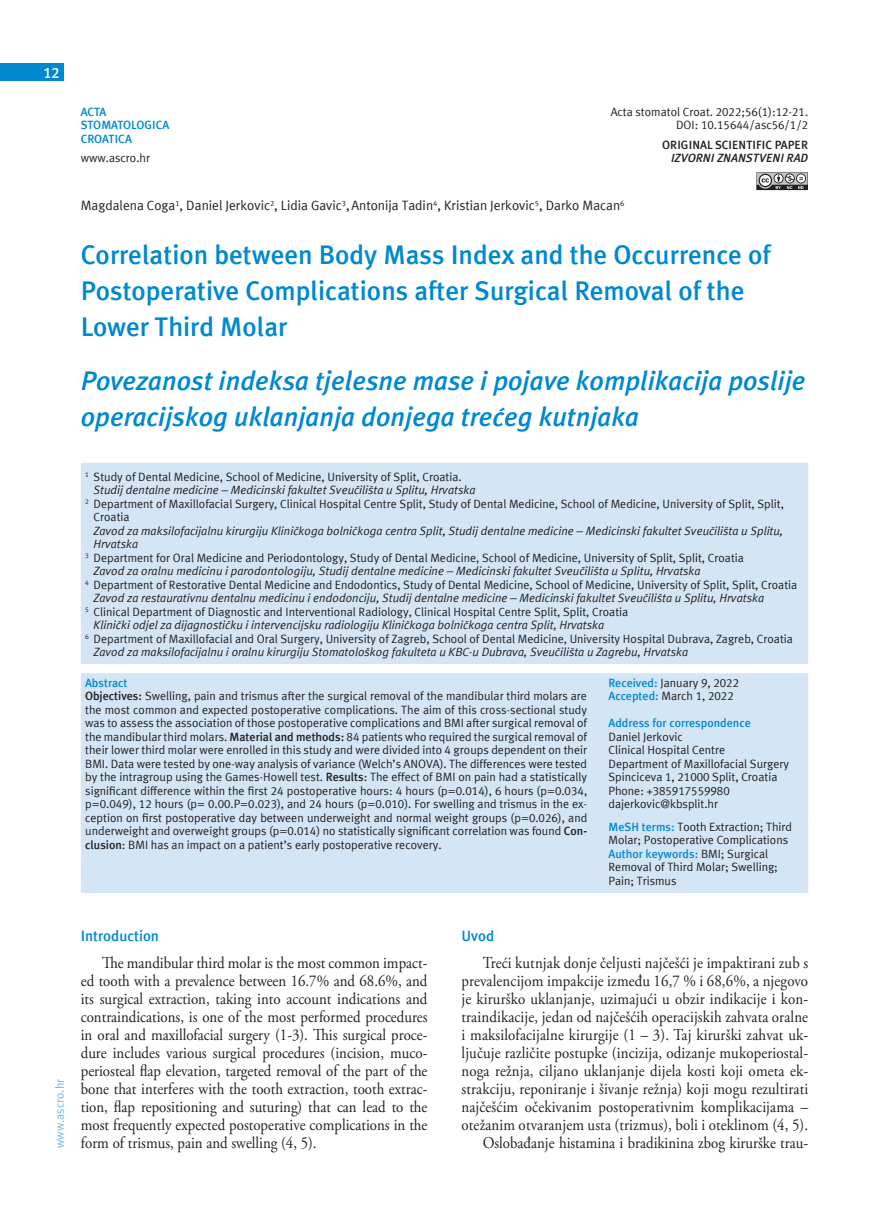
<style>
.page{position:relative;width:872px;height:1212px;background:#fff}
.page>*{position:absolute;margin:0;border:0;box-sizing:border-box;transform-origin:0 0}
.t1{font:700 27px/36px "Meta ASC";color:#0089cf}
.t2{font:italic 700 27px/36px "Meta ASC";color:#0089cf}
.t3{font:16.5px/18px "Adobe Garamond Pro";letter-spacing:.01em;color:#231f20;text-align:right;scale:.9 1}
.t4{font:700 15px "Meta ASC";color:#0089cf}
.t5{font:700 15px "Meta ASC";color:#fff}
.t6{font:13.5px "Meta ASC";color:#231f20}
.t7{font:12px/13.5px "Meta ASC";color:#231f20}
.t8{font:italic 12px "Meta ASC";color:#231f20}
.t9{font:700 12px/13.5px "Meta ASC";color:#0089cf}
.t10{font:700 12px "Meta ASC";letter-spacing:.005em;color:#231f20}
.t11{font:italic 700 12px "Meta ASC";letter-spacing:.005em;color:#231f20}
.t12{font:12px "Meta ASC";color:#77b6e4}
.s1{font-weight:700;color:#0089cf}
.s2{font-weight:700}
</style>
<div class="page">
<div style="left:0;top:64px;width:64px;height:17px;background:#0089cf"></div>
<div style="left:81px;top:463px;width:727px;height:430px;background:#d4e6f6"></div>
<div style="left:81px;top:665px;width:727px;height:8px;background:#fff"></div>
<svg style="left:756px;top:172px;width:52px;height:18px"></svg>
<p class="t5" style="left:43px;top:64px;width:18px">12</p>
<p class="t7" style="left:611px;top:105px;width:199px;text-align:right">Acta stomatol Croat. 2022;56(1):12-21.<br>DOI: 10.15644/asc56/1/2</p>
<p class="t10" style="left:662px;top:138px;width:147px">ORIGINAL SCIENTIFIC PAPER</p>
<p class="t11" style="left:671px;top:151px;width:139px">IZVORNI ZNANSTVENI RAD</p>
<p class="t6" style="left:81px;top:198px;width:545px">Magdalena Coga<sup>1</sup>, Daniel Jerkovic<sup>2</sup>, Lidia Gavic<sup>3</sup>,Antonija Tadin<sup>4</sup>, Kristian Jerkovic<sup>5</sup>, Darko Macan<sup>6</sup></p>
<h1 class="t1" style="left:81px;top:237px;width:691px">Correlation between Body Mass Index and the Occurrence of<br>Postoperative Complications after Surgical Removal of the<br>Lower Third Molar</h1>
<h1 class="t2" style="left:81px;top:363px;width:726px">Povezanost indeksa tjelesne mase i pojave komplikacija poslije operacijskog uklanjanja donjega trećeg kutnjaka</h1>
<p class="t9" style="left:81px;top:105px;width:90px">ACTA<br>STOMATOLOGICA<br>CROATICA</p>
<p class="t7" style="left:81px;top:151px;width:71px">www.ascro.hr</p>
<p class="t7" style="left:85px;top:470px;width:378px"><sup>1</sup> Study of Dental Medicine, School of Medicine, University of Split, Croatia.</p>
<p class="t8" style="left:94px;top:483px;width:383px">Studij dentalne medicine – Medicinski fakultet Sveučilišta u Splitu, Hrvatska</p>
<p class="t7" style="left:85px;top:497px;width:700px"><sup>2</sup> Department of Maxillofacial Surgery, Clinical Hospital Centre Split, Study of Dental Medicine, School of Medicine, University of Split, Split,</p>
<p class="t7" style="left:94px;top:510px;width:38px">Croatia</p>
<p class="t8" style="left:94px;top:524px;width:691px">Zavod za maksilofacijalnu kirurgiju Kliničkoga bolničkoga centra Split, Studij dentalne medicine – Medicinski fakultet Sveučilišta u Splitu,</p>
<p class="t8" style="left:94px;top:537px;width:46px">Hrvatska</p>
<p class="t7" style="left:85px;top:551px;width:660px"><sup>3</sup> Department for Oral Medicine and Periodontology, Study of Dental Medicine, School of Medicine, University of Split, Split, Croatia</p>
<p class="t8" style="left:94px;top:564px;width:608px">Zavod za oralnu medicinu i parodontologiju, Studij dentalne medicine – Medicinski fakultet Sveučilišta u Splitu, Hrvatska</p>
<p class="t7" style="left:85px;top:578px;width:713px"><sup>4</sup> Department of Restorative Dental Medicine and Endodontics, Study of Dental Medicine, School of Medicine, University of Split, Split, Croatia</p>
<p class="t8" style="left:94px;top:591px;width:672px">Zavod za restaurativnu dentalnu medicinu i endodonciju, Studij dentalne medicine – Medicinski fakultet Sveučilišta u Splitu, Hrvatska</p>
<p class="t7" style="left:85px;top:605px;width:544px"><sup>5</sup> Clinical Department of Diagnostic and Interventional Radiology, Clinical Hospital Centre Split, Split, Croatia</p>
<p class="t8" style="left:94px;top:618px;width:512px">Klinički odjel za dijagnostičku i intervencijsku radiologiju Kliničkoga bolničkoga centra Split, Hrvatska</p>
<p class="t7" style="left:85px;top:632px;width:709px"><sup>6</sup> Department of Maxillofacial and Oral Surgery, University of Zagreb, School of Dental Medicine, University Hospital Dubrava, Zagreb, Croatia</p>
<p class="t8" style="left:94px;top:645px;width:596px">Zavod za maksilofacijalnu i oralnu kirurgiju Stomatološkog fakulteta u KBC-u Dubrava, Sveučilišta u Zagrebu, Hrvatska</p>
<p class="t7" style="left:85px;top:676px;width:503px"><span class="s1">Abstract<br></span><span class="s2">Objectives:</span> Swelling, pain and trismus after the surgical removal of the mandibular third molars are the most common and expected postoperative complications. The aim of this cross-sectional study was to assess the association of those postoperative complications and BMI after surgical removal of the mandibular third molars. <span class="s2">Material and methods:</span> 84 patients who required the surgical removal of their lower third molar were enrolled in this study and were divided into 4 groups dependent on their BMI. Data were tested by one-way analysis of variance (Welch’s ANOVA). The differences were tested by the intragroup using the Games-Howell test. <span class="s2">Results</span>: The effect of BMI on pain had a statistically significant difference within the first 24 postoperative hours: 4 hours (p=0.014), 6 hours (p=0.034, p=0.049), 12 hours (p= 0.00.P=0.023), and 24 hours (p=0.010). For swelling and trismus in the ex&shy;ception on first postoperative day between underweight and normal weight groups (p=0.026), and underweight and overweight groups (p=0.014) no statistically significant correlation was found <span class="s2">Con&shy;clusion</span>: BMI has an impact on a patient’s early postoperative recovery.</p>
<p class="t7" style="left:608px;top:676px;width:132px"><span class="s1">Received:</span> January 9, 2022<br><span class="s1">Accepted:</span> March 1, 2022</p>
<p class="t9" style="left:608px;top:716px;width:144px">Address for correspondence</p>
<p class="t7" style="left:608px;top:730px;width:182px">Daniel Jerkovic<br>Clinical Hospital Centre<br>Department of Maxillofacial Surgery<br>Spinciceva 1, 21000 Split, Croatia<br>Phone: +385917559980 dajerkovic@kbsplit.hr</p>
<p class="t7" style="left:608px;top:819px;width:185px"><span class="s1">MeSH terms:</span> Tooth Extraction; Third<br>Molar; Postoperative Complications<br><span class="s1">Author keywords:</span> BMI; Surgical<br>Removal of Third Molar; Swelling;<br>Pain; Trismus</p>
<p class="t12" style="left:53px;top:1148px;width:71px;rotate:-90deg">www.ascro.hr</p>
<p class="t4" style="left:81px;top:927px;width:80px">Introduction</p>
<p class="t3" style="left:81px;top:954px;width:387px;text-align:justify;text-indent:21px">The mandibular third molar is the most common impact&shy;ed tooth with a prevalence between 16.7% and 68.6%, and its surgical extraction, taking into account indications and contraindications, is one of the most performed procedures in oral and maxillofacial surgery (1-3). This surgical proce&shy;dure includes various surgical procedures (incision, muco&shy;periosteal flap elevation, targeted removal of the part of the bone that interferes with the tooth extraction, tooth extrac&shy;tion, flap repositioning and suturing) that can lead to the most frequently expected postoperative complications in the form of trismus, pain and swelling (4, 5).</p>
<p class="t4" style="left:461px;top:927px;width:34px">Uvod</p>
<p class="t3" style="left:461px;top:954px;width:387px">Treći kutnjak donje čeljusti najčešći je impaktirani zub s prevalencijom impakcije između 16,7 % i 68,6%, a njegovo je kirurško uklanjanje, uzimajući u obzir indikacije i kon&shy;traindikacije, jedan od najčešćih operacijskih zahvata oralne i maksilofacijalne kirurgije (1 – 3). Taj kirurški zahvat uk&shy;ljučuje različite postupke (incizija, odizanje mukoperiostal&shy;noga režnja, ciljano uklanjanje dijela kosti koji ometa ek&shy;strakciju, reponiranje i šivanje režnja) koji mogu rezultirati najčešćim očekivanim postoperativnim komplikacijama – otežanim otvaranjem usta (trizmus), boli i oteklinom (4, 5).<br>Oslobađanje histamina i bradikinina zbog kirurške trau-</p>
</div>
